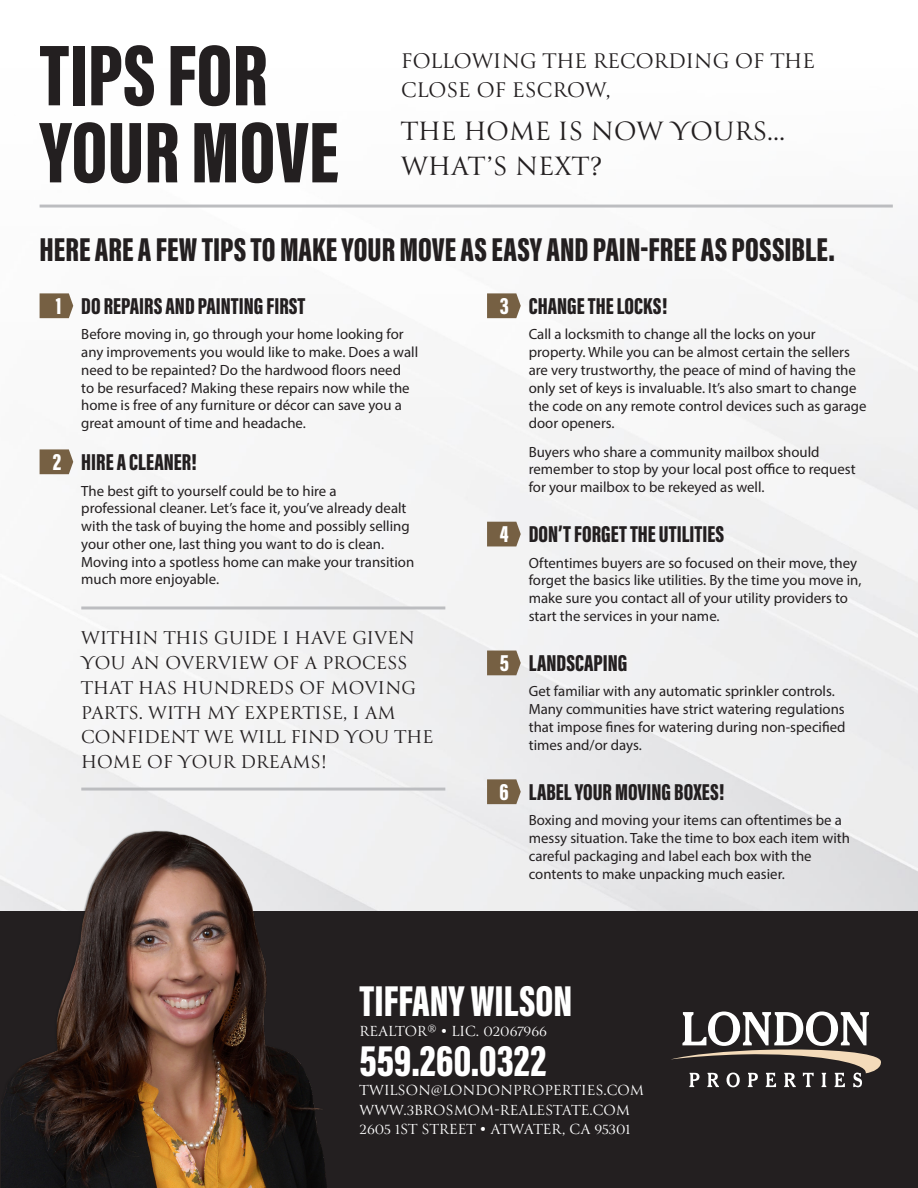
<style>
.page{position:relative;width:918px;height:1188px;background:#fff}
.page>*{position:absolute;margin:0;border:0;box-sizing:border-box;transform-origin:0 0}
.t1{font:88.95px/77.1px "Acumin Variable Concept";color:#231f20}
.t2{font:44.4px "Acumin Variable Concept";color:#fff}
.t3{font:34.05px "Acumin Variable Concept";color:#231f20}
.t4{font:29.7px/35.5px "Canto";color:#231f20}
.t5{font:23.7px "Acumin Variable Concept";color:#231f20}
.t6{font:23.7px/28.5px "Canto";color:#231f20}
.t7{font:23.7px "Acumin Variable Concept";color:#fff}
.t8{font:20.7px/24.9px "Canto";color:#231f20}
.t9{font:16.35px/19.5px "Canto";color:#fff}
.t10{font:14.85px/17.9px "Myriad Pro";color:#231f20}
.s1{font-size:14.85px}
</style>
<div class="page">
<img style="left:0;top:204px;width:918px;height:708px">
<div style="left:0;top:912px;width:918px;height:276px;background:#231f20"></div>
<svg style="left:40px;top:293px;width:33px;height:25px"></svg>
<svg style="left:487px;top:522px;width:34px;height:24px"></svg>
<svg style="left:487px;top:651px;width:34px;height:24px"></svg>
<svg style="left:487px;top:779px;width:34px;height:25px"></svg>
<svg style="left:40px;top:449px;width:33px;height:25px"></svg>
<svg style="left:487px;top:293px;width:34px;height:25px"></svg>
<img style="left:2px;top:809px;width:340px;height:379px">
<hr style="left:81px;top:607px;width:364px;height:2px;background:#bcbdc0">
<hr style="left:40px;top:205px;width:853px;height:3px;background:#bcbdc0">
<hr style="left:81px;top:788px;width:364px;height:3px;background:#bcbdc0">
<svg style="left:671px;top:1012px;width:210px;height:75px"></svg>
<h1 class="t1" style="left:40px;top:32px;width:301px">TIPS FOR<br>YOUR MOVE</h1>
<h3 class="t6" style="left:401px;top:49px;width:415px">FOLLOWING THE RECORDING OF THE<br>CLOSE OF ESCROW,</h3>
<h3 class="t4" style="left:401px;top:115px;width:386px">THE HOME IS NOW YOURS…<br>WHAT’S NEXT?</h3>
<h3 class="t3" style="left:40px;top:225px;width:797px">HERE ARE A FEW TIPS TO MAKE YOUR MOVE AS EASY AND PAIN-FREE AS POSSIBLE.</h3>
<h3 class="t7" style="left:56px;top:289px;width:7px">1</h3>
<h3 class="t5" style="left:529px;top:289px;width:140px">CHANGE THE LOCKS!</h3>
<h3 class="t5" style="left:81px;top:289px;width:226px">DO REPAIRS AND PAINTING FIRST</h3>
<h3 class="t7" style="left:500px;top:289px;width:11px">3</h3>
<h3 class="t7" style="left:53px;top:445px;width:10px">2</h3>
<p class="t10" style="left:81px;top:325px;width:339px">Before moving in, go through your home looking for any improvements you would like to make. Does a wall need to be repainted? Do the hardwood floors need<br>to be resurfaced? Making these repairs now while the home is free of any furniture or décor can save you a great amount of time and headache.</p>
<h3 class="t5" style="left:81px;top:445px;width:117px">HIRE A CLEANER!</h3>
<p class="t10" style="left:81px;top:481px;width:334px">The best gift to yourself could be to hire a professional cleaner. Let’s face it, you’ve already dealt with the task of buying the home and possibly selling your other one, last thing you want to do is clean.<br>Moving into a spotless home can make your transition much more enjoyable.</p>
<h3 class="t8" style="left:81px;top:627px;width:354px">WITHIN THIS GUIDE I HAVE GIVEN<br>YOU AN OVERVIEW OF A PROCESS<br>THAT HAS HUNDREDS OF MOVING<br>PARTS. WITH MY EXPERTISE, I AM<br>CONFIDENT WE WILL FIND YOU THE<br>HOME OF YOUR DREAMS!</h3>
<p class="t10" style="left:529px;top:325px;width:339px">Call a locksmith to change all the locks on your property. While you can be almost certain the sellers are very trustworthy, the peace of mind of having the only set of keys is invaluable. It’s also smart to change the code on any remote control devices such as garage door openers.</p>
<p class="t10" style="left:529px;top:442px;width:328px">Buyers who share a community mailbox should remember to stop by your local post office to request for your mailbox to be rekeyed as well.</p>
<h3 class="t7" style="left:500px;top:518px;width:10px">4</h3>
<h3 class="t5" style="left:529px;top:517px;width:197px">DON’T FORGET THE UTILITIES</h3>
<p class="t10" style="left:529px;top:553px;width:334px">Oftentimes buyers are so focused on their move, they forget the basics like utilities. By the time you move in, make sure you contact all of your utility providers to start the services in your name.</p>
<h3 class="t7" style="left:500px;top:646px;width:11px">5</h3>
<h3 class="t5" style="left:529px;top:646px;width:100px">LANDSCAPING</h3>
<p class="t10" style="left:529px;top:682px;width:318px">Get familiar with any automatic sprinkler controls.<br>Many communities have strict watering regulations that impose fines for watering during non-specified times and/or days.</p>
<h3 class="t7" style="left:500px;top:775px;width:11px">6</h3>
<h3 class="t5" style="left:529px;top:775px;width:197px">LABEL YOUR MOVING BOXES!</h3>
<p class="t10" style="left:529px;top:811px;width:323px">Boxing and moving your items can oftentimes be a messy situation. Take the time to box each item with careful packaging and label each box with the contents to make unpacking much easier.</p>
<h2 class="t2" style="left:360px;top:970px;width:214px">TIFFANY WILSON</h2>
<p class="t9" style="left:360px;top:1022px;width:189px">REALTOR<span class="s1">®</span> • LIC. 02067966</p>
<h2 class="t2" style="left:360px;top:1030px;width:188px">559.260.0322</h2>
<p class="t9" style="left:360px;top:1082px;width:286px">TWILSON@LONDONPROPERTIES.COM<br>WWW.3BROSMOM-REALESTATE.COM<br>2605 1ST STREET • ATWATER, CA 95301</p>
</div>
